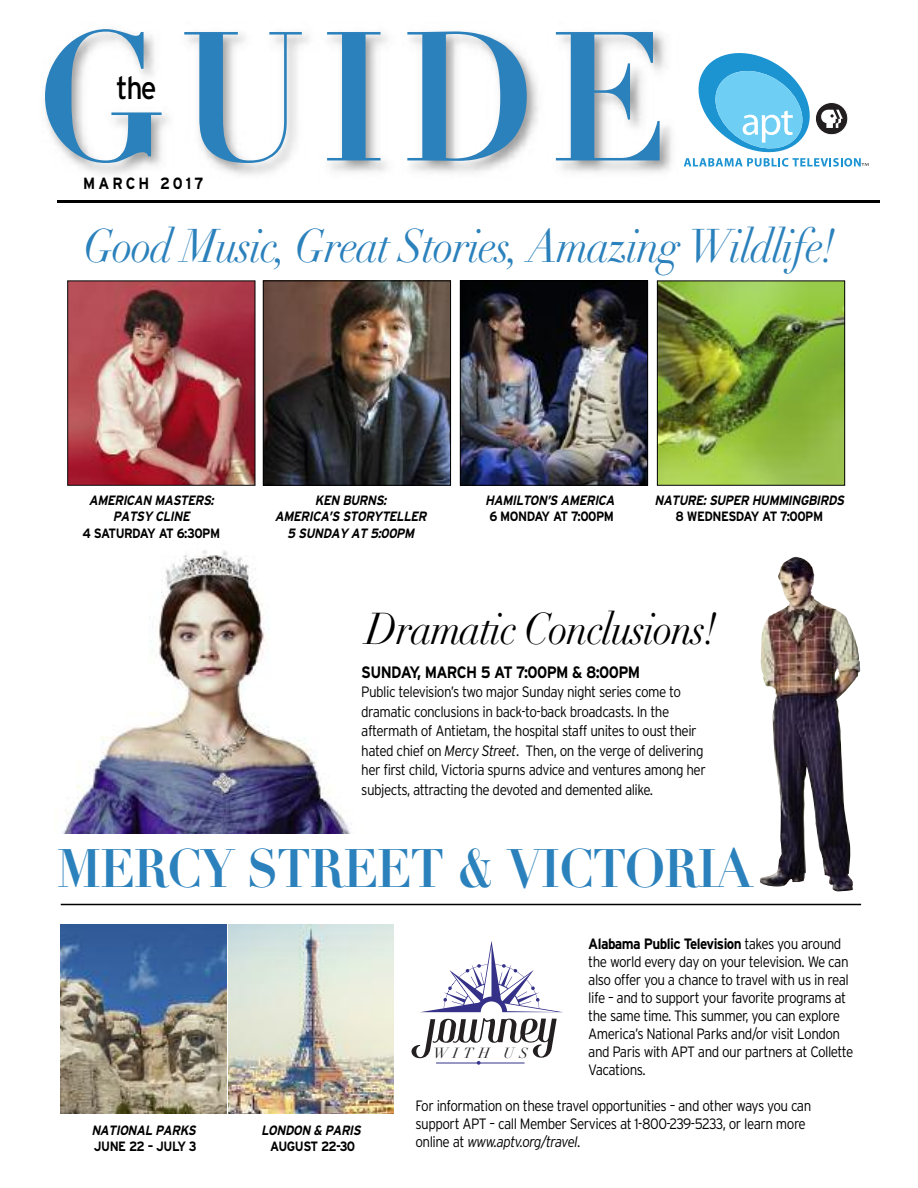
<style>
.page{position:relative;width:918px;height:1188px;background:#fff}
.page>*{position:absolute;margin:0;border:0;box-sizing:border-box;transform-origin:0 0}
.t1{font:700 180.45px "Didot";letter-spacing:.095em;color:#2b81bc;scale:.9 1}
.t2{font:53.4px "Pasternak";color:#231f20}
.t3{font:700 53.25px "Didot";letter-spacing:-.02em;color:#2b81bc;scale:.9 1}
.t4{font:italic 46.5px "Didot";letter-spacing:-.03em;color:#2b81bc;scale:.9 1}
.t5{font:italic 43.95px "Didot";letter-spacing:-.03em;color:#000;scale:.9 1}
.t6{font:31.8px "PBS Explorer";color:#000;scale:.9 1}
.t7{font:700 16.5px "PBS Explorer";letter-spacing:-.04em;color:#000;scale:.9 1}
.t8{font:700 16.2px "PBS Explorer";letter-spacing:.2em;color:#000;scale:.9 1}
.t9{font:300 15px/18px "PBS Explorer";letter-spacing:-.04em;color:#000;scale:.9 1}
.t10{font:italic 14.55px "Didot";letter-spacing:.35em;color:#231f20}
.t11{font:italic 700 13.5px/16.5px "PBS Explorer";color:#000;text-align:center;scale:.9 1}
.t12{font:700 13.5px "PBS Explorer";letter-spacing:-.04em;color:#000;scale:.9 1}
.s1{font-style:italic}
.s2{font-weight:700}
</style>
<div class="page">
<img style="left:45px;top:30px;width:835px;height:276px">
<img style="left:57px;top:201px;width:822px;height:1px">
<img style="left:69px;top:282px;width:184px;height:202px">
<div style="left:67px;top:280px;width:188px;height:206px;border:1px solid #000"></div>
<img style="left:265px;top:282px;width:184px;height:202px">
<div style="left:263px;top:280px;width:188px;height:206px;border:1px solid #000"></div>
<img style="left:462px;top:282px;width:184px;height:202px">
<div style="left:460px;top:280px;width:188px;height:206px;border:1px solid #000"></div>
<img style="left:659px;top:282px;width:184px;height:202px">
<div style="left:657px;top:280px;width:188px;height:206px;border:1px solid #000"></div>
<svg style="left:684px;top:53px;width:185px;height:114px"></svg>
<div style="left:815px;top:102px;width:33px;height:33px;border:1px solid #fff;border-radius:50%"></div>
<img style="left:62px;top:550px;width:290px;height:284px">
<img style="left:760px;top:557px;width:99px;height:323px">
<img style="left:61px;top:924px;width:165px;height:190px">
<img style="left:228px;top:924px;width:166px;height:190px">
<hr style="left:61px;top:904px;width:800px;height:1px;background:#000">
<svg style="left:423px;top:1012px;width:17px;height:1px"></svg>
<svg style="left:421px;top:941px;width:141px;height:71px"></svg>
<hr style="left:436px;top:1063px;width:89px;height:1px;background:#35338b">
<h1 class="t1" style="left:37px;top:-14px;width:701px">GUIDE</h1>
<p class="t8" style="left:83px;top:174px;width:135px">MARCH 2017</p>
<h3 class="t6" style="left:116px;top:70px;width:47px">the</h3>
<h3 class="t4" style="left:84px;top:217px;width:837px">Good Music, Great Stories, Amazing Wildlife!</h3>
<p class="t11" style="left:89px;top:492px;width:143px">AMERICAN MASTERS:<br>PATSY CLINE</p>
<p class="t12" style="left:83px;top:525px;width:154px">4 SATURDAY AT 6:30PM</p>
<p class="t11" style="left:275px;top:492px;width:172px">KEN BURNS:<br>AMERICA’S STORYTELLER<br>5 SUNDAY AT 5:00PM</p>
<p class="t11" style="left:485px;top:492px;width:147px">HAMILTON’S AMERICA</p>
<p class="t12" style="left:489px;top:509px;width:140px">6 MONDAY AT 7:00PM</p>
<p class="t11" style="left:654px;top:492px;width:214px">NATURE: SUPER HUMMINGBIRDS</p>
<p class="t12" style="left:676px;top:509px;width:166px">8 WEDNESDAY AT 7:00PM</p>
<h3 class="t5" style="left:366px;top:602px;width:391px">Dramatic Conclusions!</h3>
<p class="t7" style="left:361px;top:662px;width:312px">SUNDAY, MARCH 5 AT 7:00PM &amp; 8:00PM</p>
<p class="t9" style="left:361px;top:682px;width:384px;line-height:19.5px">Public television’s two major Sunday night series come to dramatic conclusions in back-to-back broadcasts. In the aftermath of Antietam, the hospital staff unites to oust their hated chief on <span class="s1">Mercy Street</span>. Then, on the verge of delivering her first child, Victoria spurns advice and ventures among her subjects, attracting the devoted and demented alike.</p>
<h3 class="t3" style="left:57px;top:836px;width:774px">MERCY STREET &amp; VICTORIA</h3>
<p class="t11" style="left:91px;top:1122px;width:120px">NATIONAL PARKS</p>
<p class="t12" style="left:94px;top:1139px;width:116px">JUNE 22 – JULY 3</p>
<p class="t11" style="left:261px;top:1122px;width:114px">LONDON &amp; PARIS</p>
<p class="t12" style="left:270px;top:1139px;width:96px">AUGUST 22-30</p>
<p class="t9" style="left:588px;top:935px;width:296px"><span class="s2">Alabama Public Television</span> takes you around the world every day on your television. We can also offer you a chance to travel with us in real life – and to support your favorite programs at the same time. This summer, you can explore America’s National Parks and/or visit London and Paris with APT and our partners at Collette Vacations.</p>
<p class="t9" style="left:416px;top:1097px;width:441px">For information on these travel opportunities – and other ways you can support APT – call Member Services at 1-800-239-5233, or learn more online at <span class="s1">www.aptv.org/travel</span>.</p>
<h2 class="t2" style="left:428px;top:993px;width:132px">journey</h2>
<p class="t10" style="left:433px;top:1044px;width:96px">WITH US</p>
</div>
